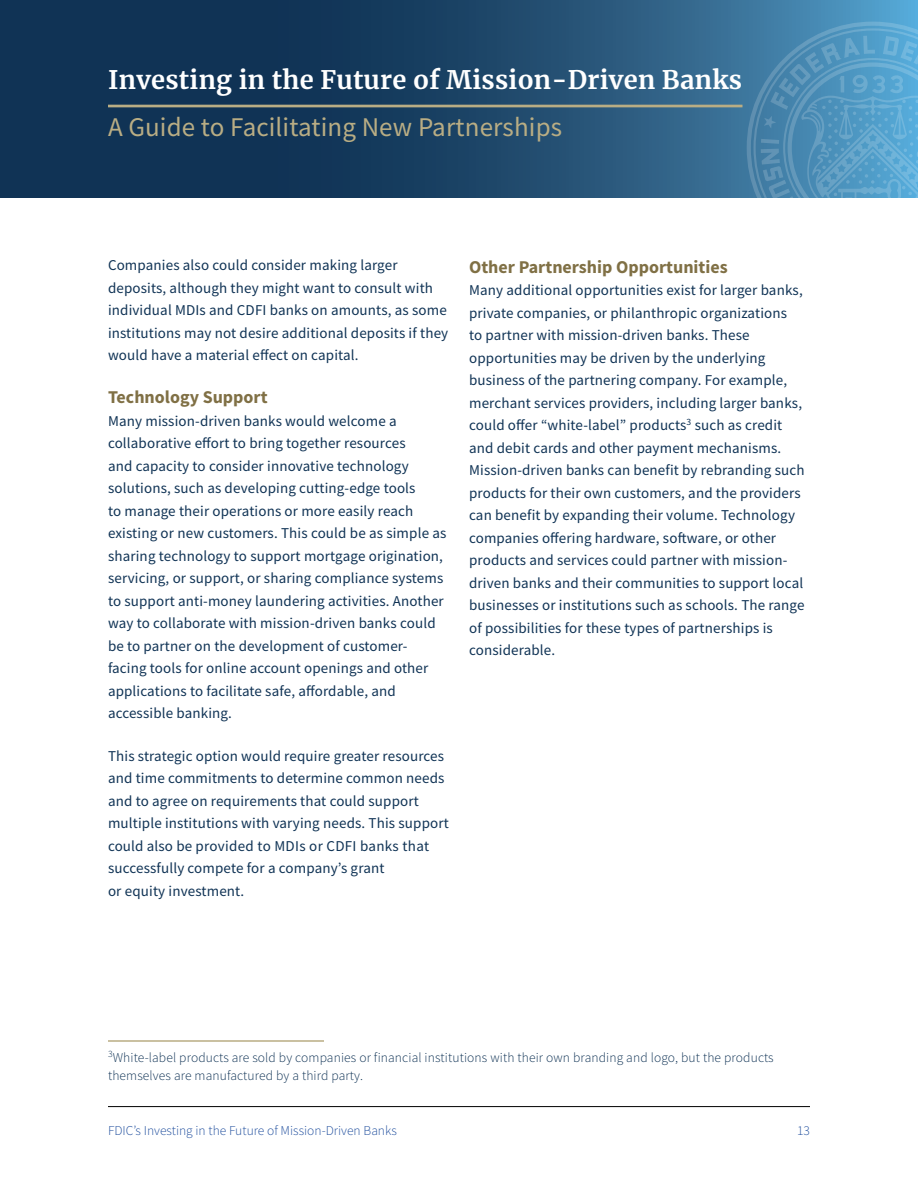
<style>
.page{position:relative;width:918px;height:1188px;background:#fff}
.page>*{position:absolute;margin:0;border:0;box-sizing:border-box;transform-origin:0 0}
.t1{font:27px "Source Sans Pro";letter-spacing:.005em;color:#b9ad84}
.t2{font:700 25.5px "Merriweather";letter-spacing:.01em;color:#fff}
.t3{font:700 18px "Source Sans Pro";color:#807045}
.Body{font:15px/22.5px "Source Sans Pro";letter-spacing:.01em;color:#103355}
.footnote{font:300 13.5px/18px "Source Sans Pro";letter-spacing:.01em;color:#103355}
.t4{font:300 13.5px "Source Sans Pro";color:#23519f}
</style>
<div class="page">
<svg style="left:0;top:0;width:918px;height:197px;background:#1d4568"></svg>
<svg style="left:747px;top:22px;width:171px;height:175px;background:#5396be"></svg>
<hr style="left:108px;top:1106px;width:702px;height:1px;background:#000">
<hr style="left:108px;top:105px;width:634px;height:2px;background:#b9ad84">
<hr style="left:108px;top:1040px;width:216px;height:2px;background:#b9ad84">
<h2 class="t2" style="left:108px;top:62px;width:636px">Investing in the Future of Mission-Driven Banks</h2>
<h1 class="t1" style="left:108px;top:109px;width:456px">A Guide to Facilitating New Partnerships</h1>
<p class="Body" style="left:108px;top:254px;width:342px">Companies also could consider making larger deposits, although they might want to consult with individual MDIs and CDFI banks on amounts, as some institutions may not desire additional deposits if they would have a material effect on capital.</p>
<h2 class="t3" style="left:108px;top:385px;width:161px">Technology Support</h2>
<p class="Body" style="left:108px;top:409px;width:340px">Many mission-driven banks would welcome a collaborative effort to bring together resources<br>and capacity to consider innovative technology solutions, such as developing cutting-edge tools<br>to manage their operations or more easily reach existing or new customers. This could be as simple as sharing technology to support mortgage origination, servicing, or support, or sharing compliance systems to support anti-money laundering activities. Another way to collaborate with mission-driven banks could be to partner on the development of customer&shy;facing tools for online account openings and other applications to facilitate safe, affordable, and accessible banking.</p>
<p class="Body" style="left:108px;top:745px;width:342px">This strategic option would require greater resources and time commitments to determine common needs and to agree on requirements that could support multiple institutions with varying needs. This support could also be provided to MDIs or CDFI banks that successfully compete for a company’s grant<br>or equity investment.</p>
<h2 class="t3" style="left:469px;top:255px;width:260px">Other Partnership Opportunities</h2>
<p class="Body" style="left:469px;top:279px;width:337px">Many additional opportunities exist for larger banks, private companies, or philanthropic organizations<br>to partner with mission-driven banks. These opportunities may be driven by the underlying business of the partnering company. For example, merchant services providers, including larger banks, could offer “white-label” products<sup>3</sup> such as credit and debit cards and other payment mechanisms.<br>Mission-driven banks can benefit by rebranding such products for their own customers, and the providers can benefit by expanding their volume. Technology companies offering hardware, software, or other products and services could partner with mission&shy;driven banks and their communities to support local businesses or institutions such as schools. The range of possibilities for these types of partnerships is considerable.</p>
<p class="footnote" style="left:108px;top:1049px;width:667px"><sup>3</sup>White-label products are sold by companies or financial institutions with their own branding and logo, but the products themselves are manufactured by a third party.</p>
<p class="t4" style="left:108px;top:1122px;width:290px">FDIC’s Investing in the Future of Mission-Driven Banks</p>
<p class="t4" style="left:797px;top:1122px;width:14px">13</p>
</div>
